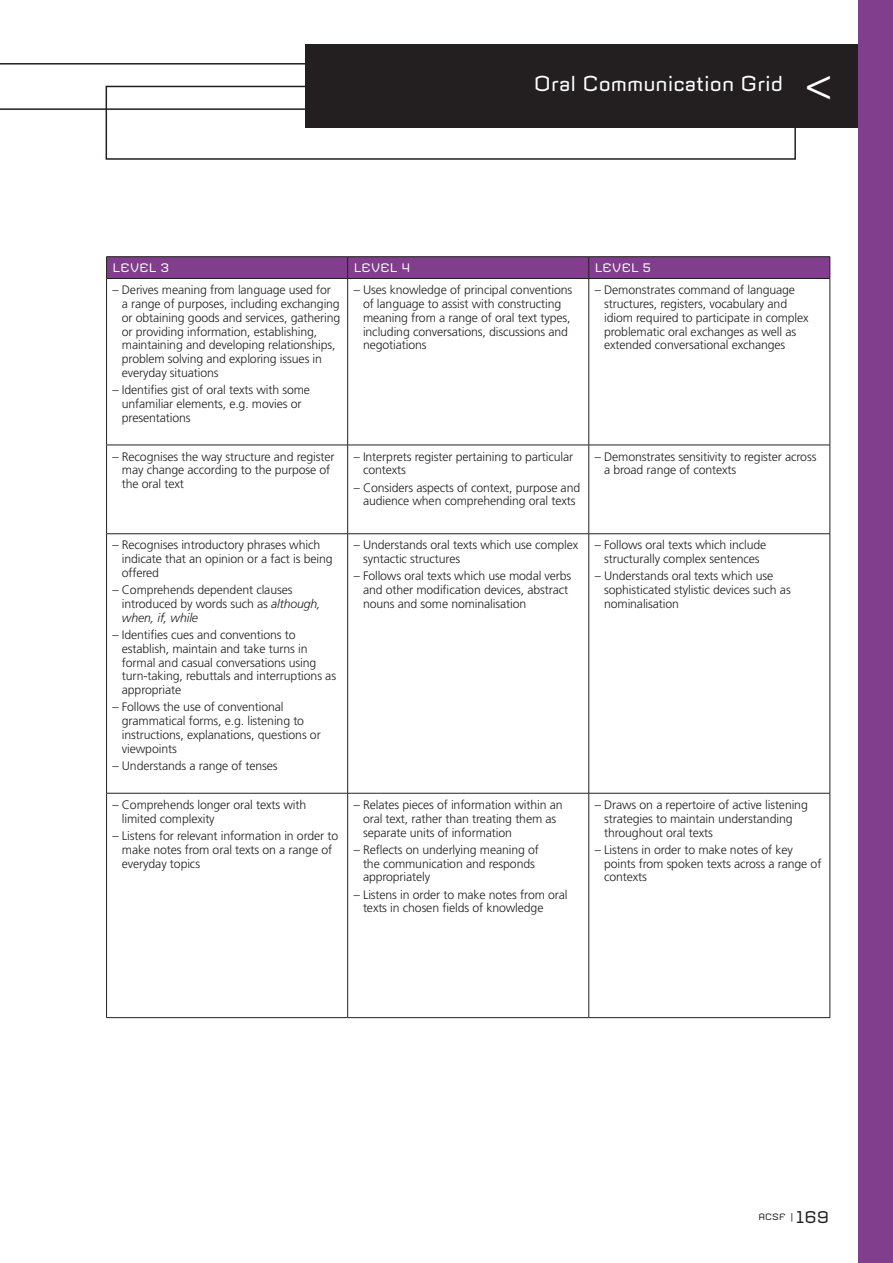
<style>
.page{position:relative;width:893px;height:1263px;background:#fff}
.page>*{position:absolute;margin:0;border:0;box-sizing:border-box;transform-origin:0 0}
.t1{font:21px "Armada";color:#fff}
.Table_Body_Copy{font:300 12.3px/13.8px "Frutiger";letter-spacing:-.01em;color:#231f20}
.Table_Heading{font:12px "Armada";color:#fff}
.t2{font:9px "Armada";color:#231f20}
.s1{font-style:italic}
.s2{font-size:16.5px}
</style>
<div class="page">
<div style="left:106px;top:86px;width:690px;height:74px;border:2px solid #231f20"></div>
<div style="left:305px;top:44px;width:588px;height:83px;background:#231f20"></div>
<div style="left:859px;top:0;width:34px;height:1263px;background:#803e8c"></div>
<hr style="left:106px;top:256px;width:242px;height:1px;background:#231f20">
<hr style="left:348px;top:256px;width:241px;height:1px;background:#231f20">
<hr style="left:589px;top:256px;width:241px;height:1px;background:#231f20">
<div style="left:106px;top:257px;width:725px;height:21px;background:#803e8c"></div>
<hr style="left:106px;top:279px;width:1px;height:166px;background:#231f20">
<hr style="left:106px;top:278px;width:242px;height:1px;background:#231f20">
<hr style="left:347px;top:279px;width:1px;height:166px;background:#231f20">
<hr style="left:348px;top:278px;width:241px;height:1px;background:#231f20">
<hr style="left:588px;top:279px;width:1px;height:166px;background:#231f20">
<hr style="left:830px;top:279px;width:1px;height:166px;background:#231f20">
<hr style="left:589px;top:278px;width:241px;height:1px;background:#231f20">
<hr style="left:106px;top:445px;width:1px;height:88px;background:#231f20">
<hr style="left:106px;top:445px;width:242px;height:1px;background:#231f20">
<hr style="left:347px;top:445px;width:1px;height:88px;background:#231f20">
<hr style="left:348px;top:445px;width:241px;height:1px;background:#231f20">
<hr style="left:588px;top:445px;width:1px;height:88px;background:#231f20">
<hr style="left:830px;top:445px;width:1px;height:88px;background:#231f20">
<hr style="left:589px;top:445px;width:241px;height:1px;background:#231f20">
<hr style="left:106px;top:534px;width:1px;height:259px;background:#231f20">
<hr style="left:106px;top:533px;width:242px;height:1px;background:#231f20">
<hr style="left:347px;top:534px;width:1px;height:259px;background:#231f20">
<hr style="left:348px;top:533px;width:241px;height:1px;background:#231f20">
<hr style="left:588px;top:534px;width:1px;height:259px;background:#231f20">
<hr style="left:830px;top:534px;width:1px;height:259px;background:#231f20">
<hr style="left:589px;top:533px;width:241px;height:1px;background:#231f20">
<hr style="left:106px;top:793px;width:1px;height:224px;background:#231f20">
<hr style="left:106px;top:793px;width:242px;height:1px;background:#231f20">
<hr style="left:106px;top:1017px;width:242px;height:1px;background:#231f20">
<hr style="left:347px;top:793px;width:1px;height:224px;background:#231f20">
<hr style="left:348px;top:793px;width:241px;height:1px;background:#231f20">
<hr style="left:348px;top:1017px;width:241px;height:1px;background:#231f20">
<hr style="left:588px;top:793px;width:1px;height:224px;background:#231f20">
<hr style="left:830px;top:793px;width:1px;height:224px;background:#231f20">
<hr style="left:589px;top:793px;width:241px;height:1px;background:#231f20">
<hr style="left:589px;top:1017px;width:241px;height:1px;background:#231f20">
<svg style="left:0;top:63px;width:859px;height:47px"></svg>
<p class="t1" style="left:534px;top:72px;width:251px">Oral Communication Grid</p>
<p class="Table_Heading" style="left:113px;top:261px;width:58px">LEVEL 3</p>
<p class="Table_Heading" style="left:354px;top:261px;width:58px">LEVEL 4</p>
<p class="Table_Heading" style="left:595px;top:261px;width:58px">LEVEL 5</p>
<p class="Table_Body_Copy" style="left:122px;top:283px;width:220px;text-indent:-9px">– Derives meaning from language used for<br>a range of purposes, including exchanging or obtaining goods and services, gathering or providing information, establishing, maintaining and developing relationships, problem solving and exploring issues in everyday situations</p>
<p class="Table_Body_Copy" style="left:122px;top:383px;width:190px;text-indent:-9px">– Identifies gist of oral texts with some unfamiliar elements, e.g. movies or presentations</p>
<p class="Table_Body_Copy" style="left:363px;top:283px;width:211px;text-indent:-9px">– Uses knowledge of principal conventions of language to assist with constructing meaning from a range of oral text types, including conversations, discussions and negotiations</p>
<p class="Table_Body_Copy" style="left:604px;top:283px;width:206px;text-indent:-9px">– Demonstrates command of language structures, registers, vocabulary and idiom required to participate in complex problematic oral exchanges as well as extended conversational exchanges</p>
<p class="Table_Body_Copy" style="left:122px;top:449px;width:214px;text-indent:-9px">– Recognises the way structure and register may change according to the purpose of the oral text</p>
<p class="Table_Body_Copy" style="left:363px;top:449px;width:212px;text-indent:-9px">– Interprets register pertaining to particular contexts</p>
<p class="Table_Body_Copy" style="left:354px;top:480px;width:228px;text-align:center">– Considers aspects of context, purpose and audience when comprehending oral texts</p>
<p class="Table_Body_Copy" style="left:122px;top:538px;width:212px;text-indent:-9px">– Recognises introductory phrases which indicate that an opinion or a fact is being offered</p>
<p class="Table_Body_Copy" style="left:122px;top:583px;width:200px;text-indent:-9px">– Comprehends dependent clauses introduced by words such as <span class="s1">although, when, if, while</span></p>
<p class="Table_Body_Copy" style="left:122px;top:628px;width:216px;text-indent:-9px">– Identifies cues and conventions to establish, maintain and take turns in formal and casual conversations using turn-taking, rebuttals and interruptions as appropriate</p>
<p class="Table_Body_Copy" style="left:122px;top:700px;width:200px;text-indent:-9px">– Follows the use of conventional grammatical forms, e.g. listening to instructions, explanations, questions or viewpoints</p>
<p class="Table_Body_Copy" style="left:113px;top:759px;width:167px">– Understands a range of tenses</p>
<p class="Table_Body_Copy" style="left:122px;top:798px;width:186px;text-indent:-9px">– Comprehends longer oral texts with limited complexity</p>
<p class="Table_Body_Copy" style="left:122px;top:829px;width:218px;text-indent:-9px">– Listens for relevant information in order to make notes from oral texts on a range of everyday topics</p>
<p class="Table_Body_Copy" style="left:363px;top:538px;width:217px;text-indent:-9px">– Understands oral texts which use complex syntactic structures</p>
<p class="Table_Body_Copy" style="left:363px;top:569px;width:210px;text-indent:-9px">– Follows oral texts which use modal verbs and other modification devices, abstract nouns and some nominalisation</p>
<p class="Table_Body_Copy" style="left:363px;top:798px;width:201px;text-indent:-9px">– Relates pieces of information within an oral text, rather than treating them as separate units of information</p>
<p class="Table_Body_Copy" style="left:363px;top:842px;width:177px;text-indent:-9px">– Reflects on underlying meaning of the communication and responds appropriately</p>
<p class="Table_Body_Copy" style="left:363px;top:887px;width:206px;text-indent:-9px">– Listens in order to make notes from oral texts in chosen fields of knowledge</p>
<p class="Table_Body_Copy" style="left:604px;top:449px;width:214px;text-indent:-9px">– Demonstrates sensitivity to register across a broad range of contexts</p>
<p class="Table_Body_Copy" style="left:595px;top:538px;width:173px;text-align:center">– Follows oral texts which include structurally complex sentences</p>
<p class="Table_Body_Copy" style="left:604px;top:569px;width:188px;text-indent:-9px">– Understands oral texts which use sophisticated stylistic devices such as nominalisation</p>
<p class="Table_Body_Copy" style="left:604px;top:798px;width:205px;text-indent:-9px">– Draws on a repertoire of active listening strategies to maintain understanding throughout oral texts</p>
<p class="Table_Body_Copy" style="left:604px;top:842px;width:219px;text-indent:-9px">– Listens in order to make notes of key points from spoken texts across a range of contexts</p>
<p class="t2" style="left:758px;top:1212px;width:72px">ACSF | <span class="s2">169</span></p>
</div>
